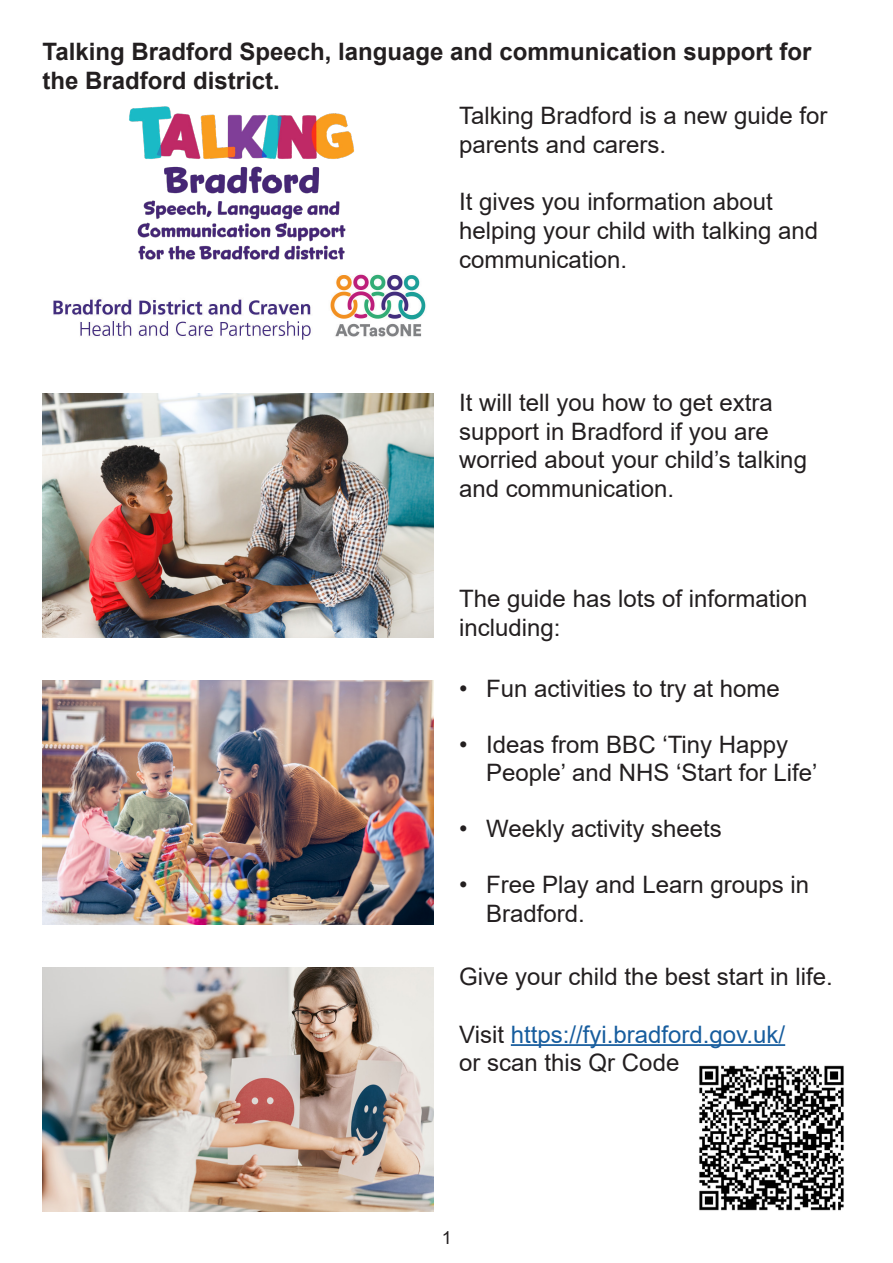
<style>
.page{position:relative;width:893px;height:1263px;background:#fff}
.page>*{position:absolute;margin:0;border:0;box-sizing:border-box;transform-origin:0 0}
.t1{font:24px/28.8px "Arial";color:#231f20}
.t2{font:700 24px/28.8px "Arial";color:#231f20}
.t3{font:24px/28.8px "Arial";color:#175d9e}
.t4{font:18px "Arial";color:#231f20}
.s1{color:#231f20}
</style>
<div class="page">
<hr style="left:511px;top:1044px;width:274px;height:2px;background:#175d9e">
<img style="left:43px;top:967px;width:391px;height:245px">
<img style="left:43px;top:680px;width:391px;height:245px">
<img style="left:43px;top:393px;width:391px;height:245px">
<img style="left:699px;top:1065px;width:145px;height:146px">
<img style="left:129px;top:106px;width:225px;height:154px">
<img style="left:53px;top:274px;width:373px;height:66px">
<p class="t2" style="left:43px;top:37px;width:771px">Talking Bradford Speech, language and communication support for the Bradford district.</p>
<p class="t1" style="left:459px;top:101px;width:370px">Talking Bradford is a new guide for parents and carers.</p>
<p class="t1" style="left:459px;top:187px;width:360px">It gives you information about helping your child with talking and communication.</p>
<p class="t1" style="left:459px;top:388px;width:349px">It will tell you how to get extra support in Bradford if you are worried about your child’s talking and communication.</p>
<p class="t1" style="left:459px;top:584px;width:350px">The guide has lots of information including:</p>
<p class="t1" style="left:459px;top:674px;width:322px">• Fun activities to try at home</p>
<p class="t1" style="left:486px;top:730px;width:333px;text-indent:-27px">• Ideas from BBC ‘Tiny Happy<br>People’ and NHS ‘Start for Life’</p>
<p class="t1" style="left:459px;top:814px;width:264px">• Weekly activity sheets</p>
<p class="t1" style="left:486px;top:870px;width:324px;text-indent:-27px">• Free Play and Learn groups in<br>Bradford.</p>
<p class="t1" style="left:459px;top:962px;width:375px">Give your child the best start in life.</p>
<p class="t3" style="left:459px;top:1019px;width:327px"><span class="s1">Visit</span> https://fyi.bradford.gov.uk/ <span class="s1">or scan this Qr Code</span></p>
<p class="t4" style="left:442px;top:1225px;width:12px">1</p>
</div>
